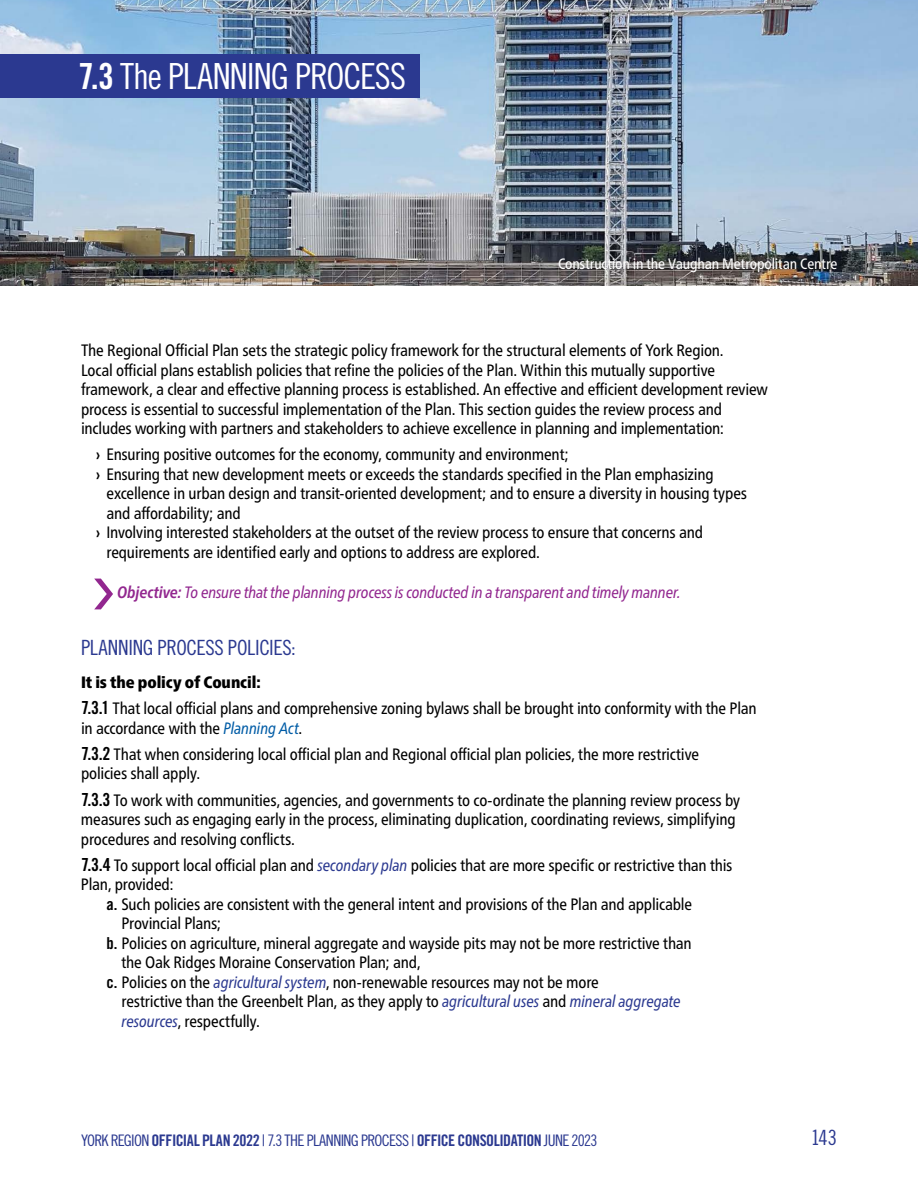
<style>
.page{position:relative;width:918px;height:1188px;background:#fff}
.page>*{position:absolute;margin:0;border:0;box-sizing:border-box;transform-origin:0 0}
.t1{font:36px "Trade Gothic LT Pro Cn 18";letter-spacing:-.03em;color:#fff}
.t2{font:21px "Trade Gothic LT Pro Cn 18";letter-spacing:-.015em;color:#2b3990}
.t3{font:condensed 16.5px/19.5px "Frutiger Neue LT Pro";letter-spacing:-.015em;color:#000}
.Goal_Objective{font:italic condensed 16.5px "Frutiger Neue LT Pro";letter-spacing:-.015em;color:#92278f}
.t4{font:900 condensed 16.5px "Frutiger Neue LT Pro";letter-spacing:-.005em;color:#000}
.t5{font:15.9px "Trade Gothic LT Pro Cn 18";letter-spacing:-.04em;color:#2b3990}
.t6{font:condensed 15px "Frutiger Neue LT Pro";letter-spacing:-.005em;color:#fff}
.s1{font-family:"Trade Gothic LT Pro Bd Cn 20"}
.s2{font-weight:700}
.s3{font-family:"Trade Gothic LT Pro Bd Cn 20";font-stretch:normal;font-size:18px}
.s4{font-style:italic;color:#005ca6}
.s5{font-style:italic;color:#2b3990}
.s6{font-family:"Trade Gothic LT Pro Bd Cn 20";font-stretch:normal}
</style>
<div class="page">
<img style="left:0;top:0;width:918px;height:285px">
<div style="left:0;top:54px;width:419px;height:44px;background:#2b3990"></div>
<svg style="left:94px;top:579px;width:19px;height:30px"></svg>
<h2 class="t1" style="left:78px;top:55px;width:330px"><span class="s1">7.3</span> The PLANNING PROCESS</h2>
<p class="t6" style="left:558px;top:255px;width:281px">Construction in the Vaughan Metropolitan Centre</p>
<p class="t3" style="left:81px;top:341px;width:688px">The Regional Official Plan sets the strategic policy framework for the structural elements of York Region.<br>Local official plans establish policies that refine the policies of the Plan. Within this mutually supportive framework, a clear and effective planning process is established. An effective and efficient development review process is essential to successful implementation of the Plan. This section guides the review process and includes working with partners and stakeholders to achieve excellence in planning and implementation:</p>
<p class="t3" style="left:96px;top:445px;width:474px"><span class="s2">›</span> Ensuring positive outcomes for the economy, community and environment;</p>
<p class="t3" style="left:106px;top:464px;width:642px;text-indent:-10px"><span class="s2">›</span> Ensuring that new development meets or exceeds the standards specified in the Plan emphasizing excellence in urban design and transit-oriented development; and to ensure a diversity in housing types and affordability; and</p>
<p class="t3" style="left:106px;top:523px;width:598px;text-indent:-10px"><span class="s2">›</span> Involving interested stakeholders at the outset of the review process to ensure that concerns and requirements are identified early and options to address are explored.</p>
<p class="Goal_Objective" style="left:117px;top:582px;width:565px"><span class="s2">Objective:</span> To ensure that the planning process is conducted in a transparent and timely manner.</p>
<h4 class="t2" style="left:81px;top:635px;width:216px">PLANNING PROCESS POLICIES:</h4>
<h5 class="t4" style="left:81px;top:672px;width:182px">It is the policy of Council:</h5>
<p class="t3" style="left:81px;top:699px;width:677px"><span class="s3">7.3.1</span> That local official plans and comprehensive zoning bylaws shall be brought into conformity with the Plan in accordance with the <span class="s4">Planning Act</span>.</p>
<p class="t3" style="left:81px;top:744px;width:620px"><span class="s3">7.3.2</span> That when considering local official plan and Regional official plan policies, the more restrictive policies shall apply.</p>
<p class="t3" style="left:81px;top:790px;width:660px"><span class="s3">7.3.3</span> To work with communities, agencies, and governments to co-ordinate the planning review process by measures such as engaging early in the process, eliminating duplication, coordinating reviews, simplifying procedures and resolving conflicts.</p>
<p class="t3" style="left:81px;top:855px;width:653px"><span class="s3">7.3.4</span> To support local official plan and <span class="s5">secondary plan</span> policies that are more specific or restrictive than this<br>Plan, provided:</p>
<p class="t3" style="left:121px;top:894px;width:572px;text-indent:-15px"><span class="s6">a.</span> Such policies are consistent with the general intent and provisions of the Plan and applicable<br>Provincial Plans;</p>
<p class="t3" style="left:122px;top:933px;width:572px;text-indent:-15px"><span class="s6">b.</span> Policies on agriculture, mineral aggregate and wayside pits may not be more restrictive than the Oak Ridges Moraine Conservation Plan; and,</p>
<p class="t3" style="left:121px;top:972px;width:561px;text-indent:-15px"><span class="s6">c.</span> Policies on the <span class="s5">agricultural system</span>, non-renewable resources may not be more<br>restrictive than the Greenbelt Plan, as they apply to <span class="s5">agricultural uses</span> and <span class="s5">mineral aggregate resources</span>, respectfully.</p>
<p class="t5" style="left:81px;top:1131px;width:518px">YORK REGION <span class="s1">OFFICIAL PLAN 2022</span> | 7.3 THE PLANNING PROCESS | <span class="s1">OFFICE CONSOLIDATION</span> JUNE 2023</p>
<p class="t2" style="left:811px;top:1125px;width:28px">143</p>
</div>
